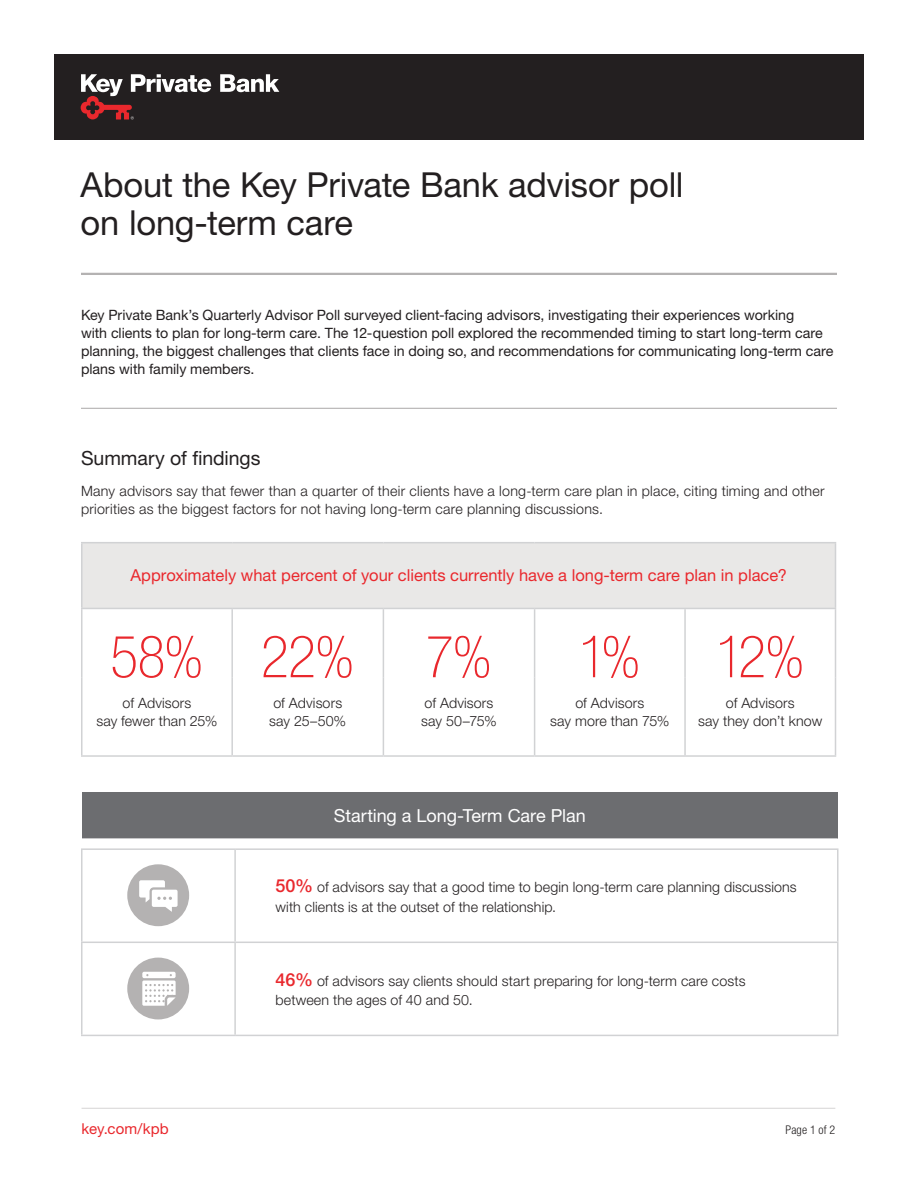
<style>
.page{position:relative;width:918px;height:1188px;background:#fff}
.page>*{position:absolute;margin:0;border:0;box-sizing:border-box;transform-origin:0 0}
.t1{font:100 condensed 58.5px "Helvetica Neue LT Std";color:#e9282d}
.t2{font:34.5px/37.5px "Helvetica Neue LT Std";letter-spacing:-.01em;color:#231f20}
.t3{font:19.5px "Helvetica Neue LT Std";letter-spacing:-.005em;color:#231f20}
.t4{font:18px "Helvetica Neue LT Std";letter-spacing:-.005em;color:#fff}
.t5{font:16.5px "Helvetica Neue LT Std";color:#e9282d}
.t6{font:15px "Helvetica Neue LT Std";letter-spacing:.005em;color:#e9282d}
.t7{font:300 14.25px/18px "Helvetica Neue LT Std";letter-spacing:.01em;color:#231f20}
.t8{font:14.25px/18px "Helvetica Neue LT Std";color:#231f20}
.t9{font:300 condensed 12px "Helvetica Neue LT Std";letter-spacing:.005em;color:#231f20}
.s1{font-weight:500;font-size:18px;color:#e9282d}
</style>
<div class="page">
<hr style="left:81px;top:408px;width:756px;height:1px;background:#b4b2b2">
<div style="left:82px;top:543px;width:754px;height:65px;background:#e9e8e7"></div>
<hr style="left:231px;top:609px;width:2px;height:68px;background:#d1d2d4">
<hr style="left:383px;top:609px;width:1px;height:68px;background:#d1d2d4">
<hr style="left:534px;top:609px;width:1px;height:68px;background:#d1d2d4">
<hr style="left:231px;top:677px;width:2px;height:78px;background:#d1d2d4">
<hr style="left:383px;top:677px;width:1px;height:78px;background:#d1d2d4">
<hr style="left:534px;top:677px;width:1px;height:78px;background:#d1d2d4">
<hr style="left:81px;top:542px;width:151px;height:1px;background:#d1d2d4">
<hr style="left:81px;top:543px;width:1px;height:65px;background:#d1d2d4">
<hr style="left:232px;top:542px;width:151px;height:1px;background:#d1d2d4">
<hr style="left:383px;top:542px;width:152px;height:1px;background:#d1d2d4">
<hr style="left:535px;top:542px;width:150px;height:1px;background:#d1d2d4">
<hr style="left:685px;top:542px;width:151px;height:1px;background:#d1d2d4">
<hr style="left:835px;top:543px;width:1px;height:65px;background:#d1d2d4">
<hr style="left:81px;top:608px;width:151px;height:1px;background:#d1d2d4">
<hr style="left:81px;top:609px;width:1px;height:68px;background:#d1d2d4">
<hr style="left:232px;top:608px;width:151px;height:1px;background:#d1d2d4">
<hr style="left:383px;top:608px;width:152px;height:1px;background:#d1d2d4">
<hr style="left:535px;top:608px;width:150px;height:1px;background:#d1d2d4">
<hr style="left:685px;top:608px;width:151px;height:1px;background:#d1d2d4">
<hr style="left:684px;top:609px;width:2px;height:68px;background:#d1d2d4">
<hr style="left:835px;top:609px;width:1px;height:68px;background:#d1d2d4">
<hr style="left:81px;top:677px;width:1px;height:78px;background:#d1d2d4">
<hr style="left:684px;top:677px;width:2px;height:78px;background:#d1d2d4">
<hr style="left:835px;top:677px;width:1px;height:78px;background:#d1d2d4">
<hr style="left:81px;top:755px;width:151px;height:2px;background:#d1d2d4">
<hr style="left:232px;top:755px;width:151px;height:2px;background:#d1d2d4">
<hr style="left:383px;top:755px;width:152px;height:2px;background:#d1d2d4">
<hr style="left:535px;top:755px;width:150px;height:2px;background:#d1d2d4">
<hr style="left:685px;top:755px;width:151px;height:2px;background:#d1d2d4">
<div style="left:82px;top:792px;width:756px;height:46px;background:#6c6d70"></div>
<svg style="left:82px;top:838px;width:756px;height:197px"></svg>
<hr style="left:81px;top:942px;width:154px;height:1px;background:#d1d2d4">
<hr style="left:235px;top:942px;width:604px;height:1px;background:#d1d2d4">
<hr style="left:81px;top:1035px;width:154px;height:1px;background:#d1d2d4">
<hr style="left:235px;top:1035px;width:604px;height:1px;background:#d1d2d4">
<hr style="left:234px;top:850px;width:2px;height:92px;background:#d1d2d4">
<hr style="left:234px;top:943px;width:2px;height:92px;background:#d1d2d4">
<hr style="left:81px;top:848px;width:154px;height:2px;background:#d1d2d4">
<hr style="left:235px;top:848px;width:604px;height:2px;background:#d1d2d4">
<hr style="left:81px;top:850px;width:1px;height:92px;background:#d1d2d4">
<hr style="left:837px;top:850px;width:1px;height:92px;background:#d1d2d4">
<hr style="left:81px;top:943px;width:1px;height:92px;background:#d1d2d4">
<hr style="left:837px;top:943px;width:1px;height:92px;background:#d1d2d4">
<div style="left:127px;top:864px;width:62px;height:62px;background:#b4b2b2;border-radius:50%"></div>
<svg style="left:139px;top:880px;width:39px;height:32px"></svg>
<div style="left:127px;top:958px;width:62px;height:61px;background:#b4b2b2;border-radius:50%"></div>
<div style="left:142px;top:972px;width:34px;height:6px;background:#fff;border-radius:2px"></div>
<svg style="left:142px;top:974px;width:34px;height:32px"></svg>
<hr style="left:82px;top:1108px;width:753px;height:1px;background:#b4b2b2">
<div style="left:54px;top:54px;width:810px;height:86px;background:#231f20"></div>
<svg style="left:220px;top:74px;width:59px;height:18px"></svg>
<svg style="left:81px;top:74px;width:130px;height:45px"></svg>
<hr style="left:81px;top:273px;width:756px;height:2px;background:#b4b2b2">
<h2 class="t2" style="left:81px;top:166px;width:604px">About the Key Private Bank advisor poll on long-term care</h2>
<p class="t8" style="left:81px;top:306px;width:754px">Key Private Bank’s Quarterly Advisor Poll surveyed client-facing advisors, investigating their experiences working<br>with clients to plan for long-term care. The 12-question poll explored the recommended timing to start long-term care planning, the biggest challenges that clients face in doing so, and recommendations for communicating long-term care plans with family members.</p>
<h3 class="t3" style="left:81px;top:446px;width:181px">Summary of findings</h3>
<p class="t7" style="left:81px;top:482px;width:745px">Many advisors say that fewer than a quarter of their clients have a long-term care plan in place, citing timing and other priorities as the biggest factors for not having long-term care planning discussions.</p>
<p class="t5" style="left:130px;top:566px;width:658px">Approximately what percent of your clients currently have a long-term care plan in place?</p>
<h1 class="t1" style="left:110px;top:624px;width:384px">58% 22% 7%</h1>
<h1 class="t1" style="left:579px;top:624px;width:64px">1%</h1>
<h1 class="t1" style="left:716px;top:624px;width:91px">12%</h1>
<p class="t7" style="left:96px;top:693px;width:123px;text-align:center">of Advisors<br>say fewer than 25%</p>
<p class="t7" style="left:269px;top:693px;width:79px">of Advisors say 25–50%</p>
<p class="t7" style="left:421px;top:693px;width:77px">of Advisors say 50–75%</p>
<p class="t7" style="left:550px;top:693px;width:121px;text-align:center">of Advisors<br>say more than 75%</p>
<p class="t7" style="left:698px;top:693px;width:125px;text-align:center">of Advisors<br>say they don’t know</p>
<p class="t4" style="left:334px;top:804px;width:253px">Starting a Long-Term Care Plan</p>
<p class="t7" style="left:276px;top:877px;width:523px;line-height:19.5px"><span class="s1">50%</span> of advisors say that a good time to begin long-term care planning discussions with clients is at the outset of the relationship.</p>
<p class="t7" style="left:276px;top:970px;width:471px;line-height:19.5px"><span class="s1">46%</span> of advisors say clients should start preparing for long-term care costs between the ages of 40 and 50.</p>
<p class="t6" style="left:82px;top:1120px;width:89px">key.com/kpb</p>
<p class="t9" style="left:786px;top:1123px;width:51px">Page 1 of 2</p>
</div>
